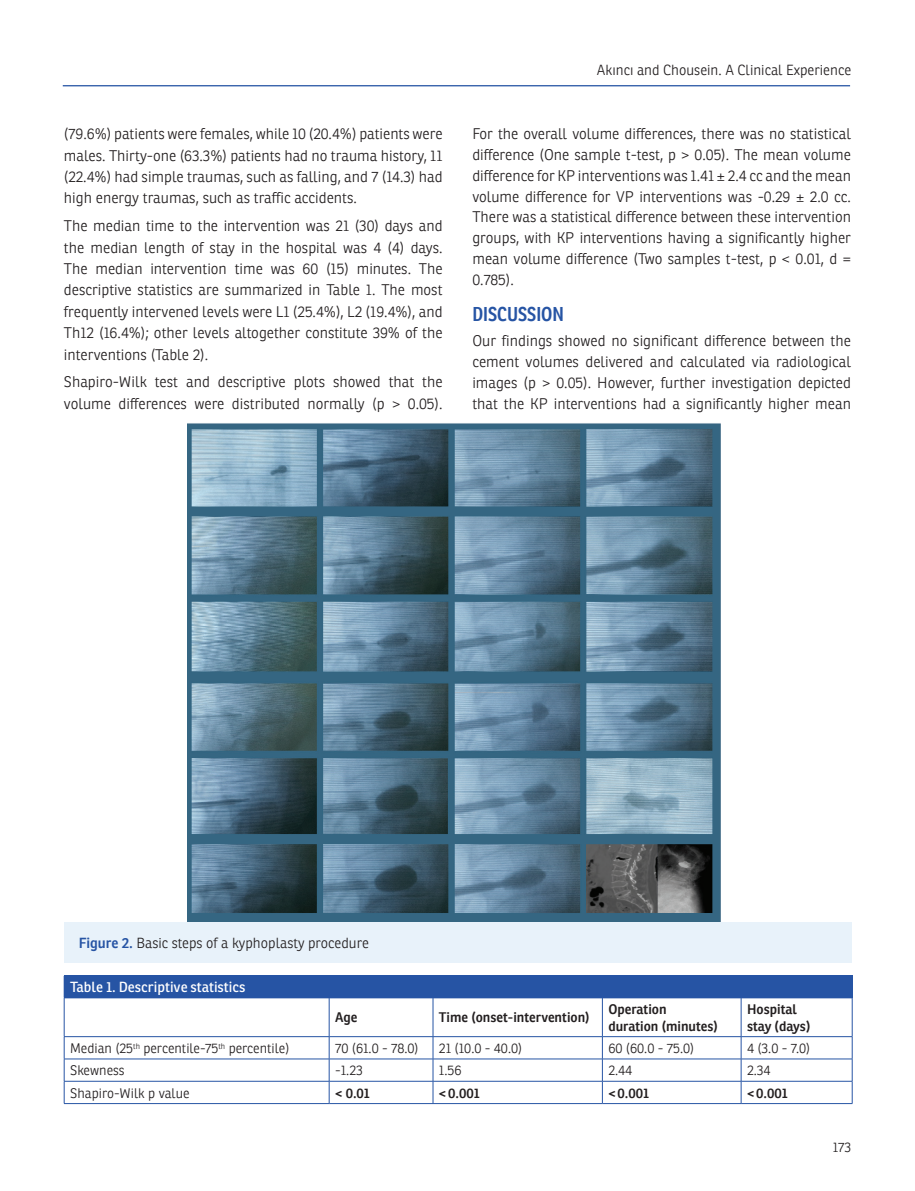
<style>
.page{position:relative;width:915px;height:1191px;background:#fff}
.page>*{position:absolute;margin:0;border:0;box-sizing:border-box;transform-origin:0 0}
.ANA_BASLIK{font:600 19.5px "Ronnia Cond";color:#2654a4}
.YAZI{font:300 15px/21.5px "Ronnia";color:#231f20;text-align:justify}
.RESİM-ALTI{font:300 14.25px "Ronnia";color:#231f20}
.TABLO-BASI{font:14.25px "Ronnia";color:#fff}
.TABLO-YAZI{font:300 13.5px "Ronnia";color:#231f20}
.TABLO-ARA{font:600 13.5px/16.5px "Ronnia";color:#231f20}
.TABLO-YAZI-2{font:600 13.5px "Ronnia";color:#231f20}
.s1{font-weight:600;color:#2654a4}
</style>
<div class="page">
<hr style="left:63px;top:85px;width:786px;height:1px;background:#2654a4">
<div style="left:64px;top:975px;width:787px;height:22px;background:#2654a4"></div>
<hr style="left:329px;top:998px;width:1px;height:38px;background:#2654a4">
<hr style="left:432px;top:998px;width:1px;height:38px;background:#2654a4">
<hr style="left:602px;top:998px;width:1px;height:38px;background:#2654a4">
<hr style="left:740px;top:998px;width:1px;height:38px;background:#2654a4">
<hr style="left:64px;top:1058px;width:265px;height:1px;background:#2654a4">
<hr style="left:329px;top:1058px;width:104px;height:1px;background:#2654a4">
<hr style="left:433px;top:1058px;width:169px;height:1px;background:#2654a4">
<hr style="left:602px;top:1058px;width:138px;height:1px;background:#2654a4">
<hr style="left:740px;top:1058px;width:112px;height:1px;background:#2654a4">
<hr style="left:64px;top:1081px;width:265px;height:1px;background:#2654a4">
<hr style="left:329px;top:1081px;width:104px;height:1px;background:#2654a4">
<svg style="left:329px;top:1037px;width:1px;height:66px"></svg>
<hr style="left:433px;top:1081px;width:169px;height:1px;background:#2654a4">
<svg style="left:432px;top:1037px;width:1px;height:66px"></svg>
<hr style="left:602px;top:1081px;width:138px;height:1px;background:#2654a4">
<svg style="left:602px;top:1037px;width:1px;height:66px"></svg>
<hr style="left:740px;top:1081px;width:112px;height:1px;background:#2654a4">
<svg style="left:740px;top:1037px;width:1px;height:66px"></svg>
<hr style="left:740px;top:975px;width:112px;height:1px;background:#2654a4">
<svg style="left:851px;top:976px;width:1px;height:21px"></svg>
<hr style="left:64px;top:997px;width:265px;height:1px;background:#2654a4">
<hr style="left:64px;top:998px;width:1px;height:38px;background:#2654a4">
<hr style="left:329px;top:997px;width:104px;height:1px;background:#2654a4">
<hr style="left:433px;top:997px;width:169px;height:1px;background:#2654a4">
<hr style="left:602px;top:997px;width:138px;height:1px;background:#2654a4">
<hr style="left:740px;top:997px;width:112px;height:1px;background:#2654a4">
<hr style="left:851px;top:998px;width:1px;height:38px;background:#2654a4">
<hr style="left:64px;top:1036px;width:265px;height:1px;background:#2654a4">
<hr style="left:329px;top:1036px;width:104px;height:1px;background:#2654a4">
<hr style="left:433px;top:1036px;width:169px;height:1px;background:#2654a4">
<hr style="left:602px;top:1036px;width:138px;height:1px;background:#2654a4">
<hr style="left:740px;top:1036px;width:112px;height:1px;background:#2654a4">
<svg style="left:64px;top:1036px;width:1px;height:67px"></svg>
<svg style="left:851px;top:1036px;width:1px;height:67px"></svg>
<hr style="left:64px;top:1103px;width:265px;height:1px;background:#2654a4">
<hr style="left:329px;top:1103px;width:104px;height:1px;background:#2654a4">
<hr style="left:433px;top:1103px;width:169px;height:1px;background:#2654a4">
<hr style="left:602px;top:1103px;width:138px;height:1px;background:#2654a4">
<hr style="left:740px;top:1103px;width:112px;height:1px;background:#2654a4">
<div style="left:64px;top:922px;width:786px;height:40px;background:#e8f2fa"></div>
<img style="left:187px;top:423px;width:533px;height:499px">
<p class="YAZI" style="left:64px;top:123px;width:380px">(79.6%) patients were females, while 10 (20.4%) patients were males. Thirty-one (63.3%) patients had no trauma history, 11 (22.4%) had simple traumas, such as falling, and 7 (14.3) had high energy traumas, such as traffic accidents.</p>
<p class="YAZI" style="left:64px;top:215px;width:380px">The median time to the intervention was 21 (30) days and the median length of stay in the hospital was 4 (4) days.<br>The median intervention time was 60 (15) minutes. The descriptive statistics are summarized in Table 1. The most frequently intervened levels were L1 (25.4%), L2 (19.4%), and Th12 (16.4%); other levels altogether constitute 39% of the interventions (Table 2).</p>
<p class="YAZI" style="left:64px;top:371px;width:380px">Shapiro-Wilk test and descriptive plots showed that the volume differences were distributed normally (p &gt; 0.05).</p>
<p class="RESİM-ALTI" style="left:596px;top:61px;width:256px">Akıncı and Chousein. A Clinical Experience</p>
<p class="YAZI" style="left:472px;top:123px;width:380px;line-height:20.9px">For the overall volume differences, there was no statistical difference (One sample t-test, p &gt; 0.05). The mean volume difference for KP interventions was 1.41 ± 2.4 cc and the mean volume difference for VP interventions was -0.29 ± 2.0 cc.<br>There was a statistical difference between these intervention groups, with KP interventions having a significantly higher mean volume difference (Two samples t-test, p &lt; 0.01, d = 0.785).</p>
<p class="ANA_BASLIK" style="left:472px;top:303px;width:93px">DISCUSSION</p>
<p class="YAZI" style="left:472px;top:331px;width:380px;line-height:20.9px">Our findings showed no significant difference between the cement volumes delivered and calculated via radiological images (p &gt; 0.05). However, further investigation depicted that the KP interventions had a significantly higher mean</p>
<p class="RESİM-ALTI" style="left:79px;top:934px;width:291px"><span class="s1">Figure 2.</span> Basic steps of a kyphoplasty procedure</p>
<p class="TABLO-BASI" style="left:70px;top:978px;width:177px">Table 1. Descriptive statistics</p>
<p class="TABLO-ARA" style="left:335px;top:1009px;width:24px">Age</p>
<p class="TABLO-ARA" style="left:439px;top:1009px;width:152px">Time (onset-intervention)</p>
<p class="TABLO-ARA" style="left:608px;top:1001px;width:111px">Operation duration (minutes)</p>
<p class="TABLO-ARA" style="left:746px;top:1001px;width:65px">Hospital stay (days)</p>
<p class="TABLO-YAZI" style="left:70px;top:1040px;width:221px">Median (25<sup>th</sup> percentile-75<sup>th</sup> percentile)</p>
<p class="TABLO-YAZI" style="left:335px;top:1040px;width:85px">70 (61.0 - 78.0)</p>
<p class="TABLO-YAZI" style="left:439px;top:1040px;width:85px">21 (10.0 - 40.0)</p>
<p class="TABLO-YAZI" style="left:608px;top:1040px;width:87px">60 (60.0 - 75.0)</p>
<p class="TABLO-YAZI" style="left:746px;top:1040px;width:65px">4 (3.0 - 7.0)</p>
<p class="TABLO-YAZI" style="left:70px;top:1062px;width:56px">Skewness</p>
<p class="TABLO-YAZI" style="left:335px;top:1062px;width:29px">-1.23</p>
<p class="TABLO-YAZI" style="left:439px;top:1062px;width:24px">1.56</p>
<p class="TABLO-YAZI" style="left:608px;top:1062px;width:25px">2.44</p>
<p class="TABLO-YAZI" style="left:746px;top:1062px;width:25px">2.34</p>
<p class="TABLO-YAZI" style="left:70px;top:1084px;width:121px">Shapiro-Wilk p value</p>
<p class="TABLO-YAZI-2" style="left:335px;top:1084px;width:36px">&lt; 0.01</p>
<p class="TABLO-YAZI-2" style="left:439px;top:1084px;width:42px">&lt;0.001</p>
<p class="TABLO-YAZI-2" style="left:608px;top:1084px;width:42px">&lt;0.001</p>
<p class="TABLO-YAZI-2" style="left:746px;top:1084px;width:42px">&lt;0.001</p>
<p class="TABLO-YAZI" style="left:832px;top:1139px;width:20px">173</p>
</div>
